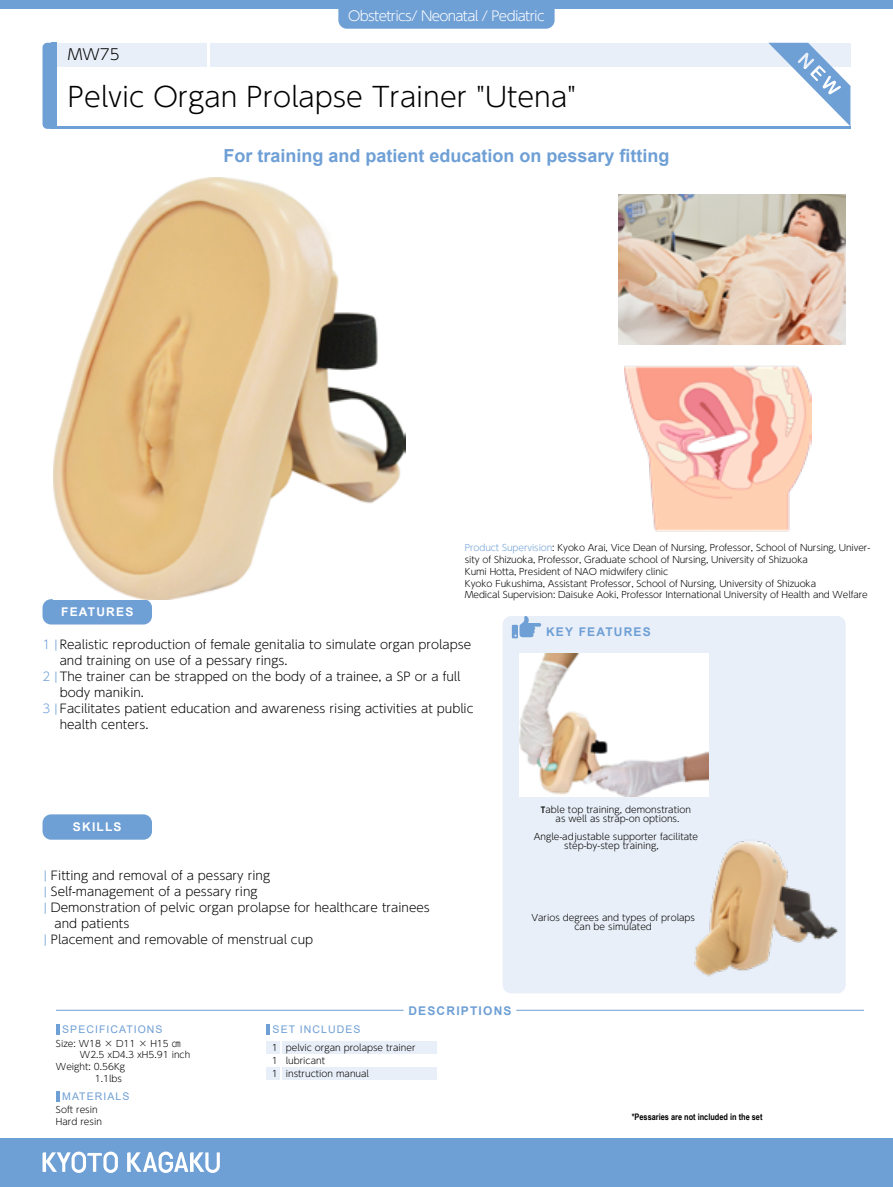
<style>
.page{position:relative;width:893px;height:1187px;background:#fff}
.page>*{position:absolute;margin:0;border:0;box-sizing:border-box;transform-origin:0 0}
.t1{font:300 27px "UD Shin Go Pr 6 N";color:#000}
.t2{font:700 18px "Arial";color:#6e9fd5}
.t3{font:300 15px "UD Shin Go Pr 6 N";color:#000}
.t4{font:300 13.5px "UD Shin Go Pr 6 N";letter-spacing:-.05em;color:#fff}
.t5{font:300 12px "UD Shin Go Pr 6 N";color:#000}
.t6{font:700 12px "Arial";letter-spacing:.1em;color:#6e9fd5}
.t7{font:700 12px "Arial";letter-spacing:.1em;color:#fff}
.t8{font:10.5px "Arial";letter-spacing:.1em;color:#6e9fd5}
.t9{font:300 9px/11.7px "UD Shin Go Pr 6 N";letter-spacing:-.01em;color:#000}
.t10{font:700 9px "Arial Narrow";color:#000}
.s1{color:#6e9fd5}
.s2{font-family:"Arial Narrow";font-weight:700}
</style>
<div class="page">
<div style="left:0;top:0;width:893px;height:9px;background:#6e9fd5"></div>
<hr style="left:50px;top:126px;width:800px;height:3px;background:#6e9fd5">
<div style="left:50px;top:43px;width:800px;height:24px;background:#e9eff8"></div>
<hr style="left:207px;top:43px;width:3px;height:33px;background:#fff">
<div style="left:43px;top:43px;width:14px;height:86px;background:#6e9fd5;border-radius:5px"></div>
<div style="left:51px;top:43px;width:6px;height:86px;background:#6e9fd5"></div>
<div style="left:338px;top:9px;width:217px;height:20px;background:#6e9fd5"></div>
<div style="left:0;top:1137px;width:893px;height:49px;background:#6e9fd5"></div>
<svg style="left:768px;top:43px;width:82px;height:83px"></svg>
<div style="left:503px;top:616px;width:343px;height:377px;background:#e9eff8;border-radius:9px"></div>
<svg style="left:512px;top:616px;width:29px;height:22px"></svg>
<div style="left:43px;top:599px;width:109px;height:25px;background:#6e9fd5;border-radius:9px"></div>
<div style="left:43px;top:814px;width:109px;height:25px;background:#6e9fd5;border-radius:9px"></div>
<svg style="left:43px;top:1151px;width:75px;height:21px"></svg>
<svg style="left:127px;top:1151px;width:93px;height:21px"></svg>
<img style="left:53px;top:178px;width:352px;height:421px">
<img style="left:619px;top:195px;width:227px;height:149px">
<img style="left:519px;top:653px;width:190px;height:143px">
<img style="left:694px;top:841px;width:144px;height:136px">
<hr style="left:56px;top:1009px;width:348px;height:1px;background:#6e9fd5">
<hr style="left:516px;top:1009px;width:348px;height:1px;background:#6e9fd5">
<svg style="left:56px;top:1024px;width:3px;height:10px"></svg>
<svg style="left:56px;top:1091px;width:3px;height:10px"></svg>
<div style="left:282px;top:1040px;width:154px;height:13px;background:#e9eff8"></div>
<div style="left:267px;top:1040px;width:13px;height:13px;background:#e9eff8"></div>
<div style="left:282px;top:1066px;width:154px;height:13px;background:#e9eff8"></div>
<div style="left:267px;top:1066px;width:13px;height:13px;background:#e9eff8"></div>
<svg style="left:267px;top:1024px;width:3px;height:10px"></svg>
<img style="left:624px;top:365px;width:187px;height:167px">
<h3 class="t3" style="left:68px;top:43px;width:53px">MW75</h3>
<h3 class="t4" style="left:348px;top:5px;width:198px">Obstetrics/ Neonatal / Pediatric</h3>
<h1 class="t1" style="left:68px;top:75px;width:510px">Pelvic Organ Prolapse Trainer "Utena"</h1>
<h2 class="t2" style="left:223px;top:143px;width:448px">For training and patient education on pessary fitting</h2>
<p class="t9" style="left:465px;top:542px;width:407px"><span class="s1">Product Supervision</span>: Kyoko Arai, Vice Dean of Nursing, Professor, School of Nursing, Univer&shy;sity of Shizuoka, Professor, Graduate school of Nursing, University of Shizuoka<br>Kumi Hotta, President of NAO midwifery clinic<br>Kyoko Fukushima, Assistant Professor, School of Nursing, University of Shizuoka<br>Medical Supervision: Daisuke Aoki, Professor International University of Health and Welfare</p>
<h3 class="t7" style="left:61px;top:603px;width:74px">FEATURES</h3>
<h3 class="t5" style="left:43px;top:634px;width:430px"><span class="s1">1 |</span> Realistic reproduction of female genitalia to simulate organ prolapse</h3>
<h3 class="t5" style="left:43px;top:666px;width:419px"><span class="s1">2 |</span> The trainer can be strapped on the body of a trainee, a SP or a full</h3>
<h3 class="t5" style="left:43px;top:698px;width:432px"><span class="s1">3 |</span> Facilitates patient education and awareness rising activities at public</h3>
<h3 class="t5" style="left:60px;top:650px;width:229px">and training on use of a pessary rings.</h3>
<h3 class="t5" style="left:60px;top:682px;width:86px">body manikin.</h3>
<h3 class="t5" style="left:60px;top:714px;width:90px">health centers.</h3>
<h3 class="t6" style="left:546px;top:623px;width:106px">KEY FEATURES</h3>
<h3 class="t7" style="left:73px;top:818px;width:50px">SKILLS</h3>
<h3 class="t5" style="left:44px;top:865px;width:228px"><span class="s1">|</span> Fitting and removal of a pessary ring</h3>
<h3 class="t5" style="left:44px;top:881px;width:215px"><span class="s1">|</span> Self-management of a pessary ring</h3>
<h3 class="t5" style="left:44px;top:897px;width:388px"><span class="s1">|</span> Demonstration of pelvic organ prolapse for healthcare trainees</h3>
<h3 class="t5" style="left:55px;top:913px;width:76px">and patients</h3>
<h3 class="t5" style="left:44px;top:929px;width:271px"><span class="s1">|</span> Placement and removable of menstrual cup</h3>
<p class="t9" style="left:541px;top:805px;width:152px;line-height:9px;text-align:center"><span class="s2">T</span>able top training, demonstration as well as strap-on options.</p>
<p class="t9" style="left:564px;top:832px;width:135px;line-height:9px;text-indent:-31px">Angle-adjustable supporter facilitate step-by-step training,</p>
<p class="t9" style="left:531px;top:913px;width:165px;line-height:9px;text-align:center">Varios degrees and types of prolaps can be simulated</p>
<p class="t8" style="left:62px;top:1021px;width:102px">SPECIFICATIONS</p>
<p class="t9" style="left:56px;top:1036px;width:126px">Size: W18 × D11 × H15 ㎝</p>
<p class="t9" style="left:80px;top:1048px;width:112px">W2.5 xD4.3 xH5.91 inch</p>
<p class="t9" style="left:56px;top:1060px;width:71px">Weight: 0.56Kg</p>
<p class="t9" style="left:95px;top:1071px;width:29px">1.1lbs</p>
<p class="t8" style="left:62px;top:1088px;width:69px">MATERIALS</p>
<p class="t9" style="left:56px;top:1103px;width:47px">Soft resin<br>Hard resin</p>
<p class="t8" style="left:273px;top:1021px;width:89px">SET INCLUDES</p>
<h3 class="t6" style="left:408px;top:1001px;width:105px">DESCRIPTIONS</h3>
<p class="t9" style="left:272px;top:1040px;width:7px;line-height:12.9px;text-align:justify">1<br>1<br>1</p>
<p class="t9" style="left:286px;top:1040px;width:131px;line-height:12.9px">pelvic organ prolapse trainer lubricant<br>instruction manual</p>
<p class="t10" style="left:632px;top:1109px;width:132px">*Pessaries are not included in the set</p>
</div>
